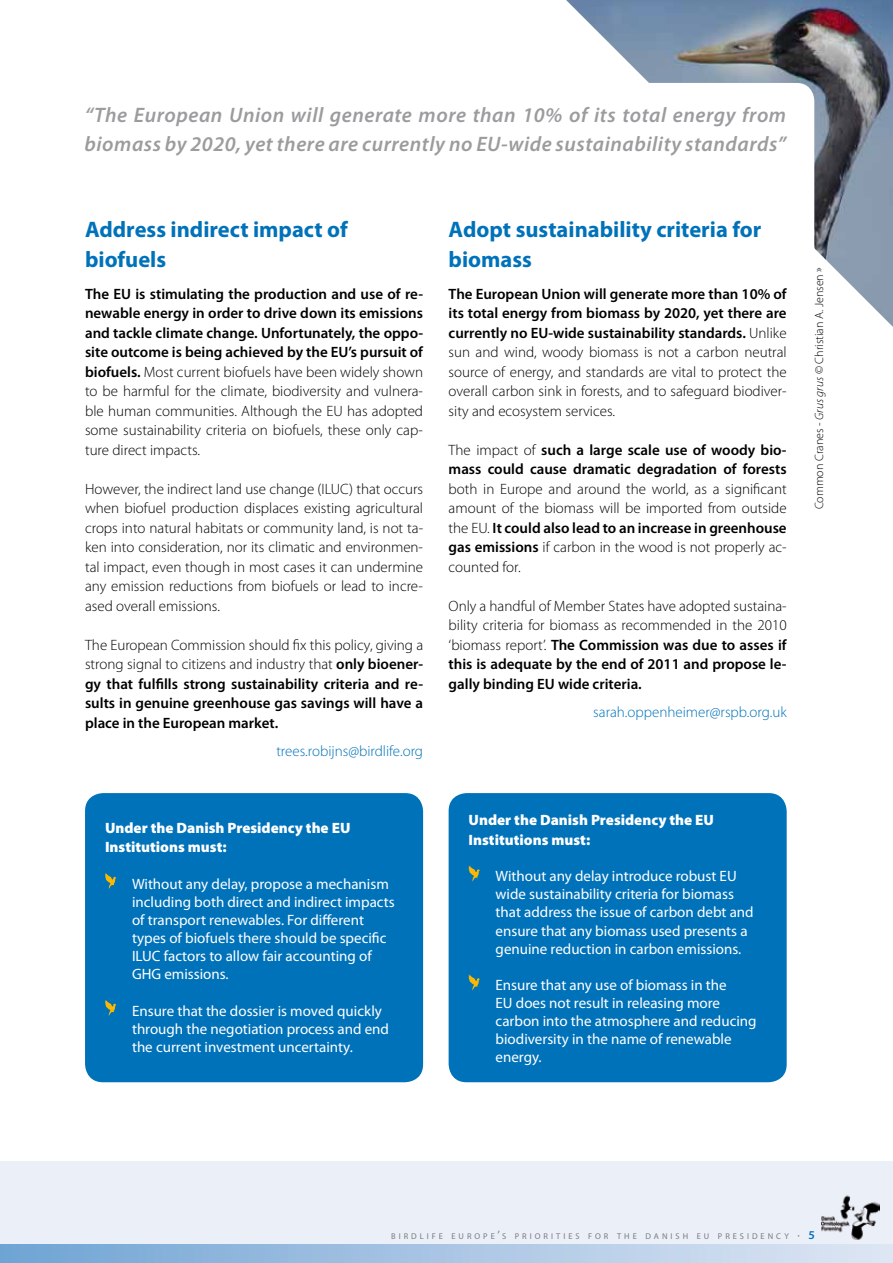
<style>
.page{position:relative;width:893px;height:1263px;background:#fff}
.page>*{position:absolute;margin:0;border:0;box-sizing:border-box;transform-origin:0 0}
.t1{font:700 22.5px/30px "Myriad Pro";color:#0072ba}
.t2{font:italic 600 21px/28.5px "Myriad Pro";letter-spacing:.025em;color:#9b9c9e}
.t3{font:300 15px/19.5px "Myriad Pro";color:#000;text-align:justify}
.t4{font:15px/18px "Myriad Pro";color:#fff}
.t5{font:600 15px/19.5px "Myriad Pro";color:#000;text-align:justify}
.t6{font:900 15px/19.5px "Myriad Pro";color:#fff}
.t7{font:300 15px "Myriad Pro";color:#0072ba}
.t8{font:300 12px "Myriad Pro";color:#000}
.t9{font:8.4px "Myriad Pro";letter-spacing:.355em;color:#7b7c7e}
.s1{font-weight:600}
.s2{font-weight:300}
.s3{font-style:italic}
.s4{font-size:12px}
.s5{font-weight:600;font-size:12px;color:#0072ba}
</style>
<div class="page">
<img style="left:566px;top:0;width:327px;height:327px">
<div style="left:0;top:1161px;width:893px;height:102px;background:#eaeff8"></div>
<div style="left:0;top:1245px;width:893px;height:18px;background:linear-gradient(to right,#71a4d4,#e0e7f4)"></div>
<div style="left:56px;top:83px;width:758px;height:193px;background:#fff;border-radius:18px"></div>
<img style="left:821px;top:1195px;width:59px;height:45px">
<div style="left:85px;top:793px;width:338px;height:289px;background:#0072ba;border-radius:18px"></div>
<div style="left:449px;top:793px;width:338px;height:289px;background:#0072ba;border-radius:18px"></div>
<svg style="left:105px;top:873px;width:11px;height:16px"></svg>
<svg style="left:105px;top:1000px;width:11px;height:16px"></svg>
<svg style="left:469px;top:865px;width:11px;height:16px"></svg>
<svg style="left:469px;top:974px;width:11px;height:16px"></svg>
<h2 class="t2" style="left:85px;top:100px;width:703px">“The European Union will generate more than 10% of its total energy from biomass by 2020, yet there are currently no EU-wide sustainability standards”</h2>
<h1 class="t1" style="left:85px;top:213px;width:264px">Address indirect impact of biofuels</h1>
<p class="t3" style="left:85px;top:284px;width:340px"><span class="s1">The EU is stimulating the production and use of re&shy;newable energy in order to drive down its emissions and tackle climate change. Unfortunately, the oppo&shy;site outcome is being achieved by the EU’s pursuit of biofuels.</span> Most current biofuels have been widely shown to be harmful for the climate, biodiversity and vulnera&shy;ble human communities. Although the EU has adopted some sustainability criteria on biofuels, these only cap&shy;ture direct impacts.</p>
<p class="t3" style="left:85px;top:479px;width:340px">However, the indirect land use change (ILUC) that occurs when biofuel production displaces existing agricultural crops into natural habitats or community land, is not ta&shy;ken into consideration, nor its climatic and environmen&shy;tal impact, even though in most cases it can undermine any emission reductions from biofuels or lead to incre&shy;ased overall emissions.</p>
<p class="t5" style="left:85px;top:635px;width:340px"><span class="s2">The European Commission should fix this policy, giving a strong signal to citizens and industry that</span> only bioener&shy;gy that fulfills strong sustainability criteria and re&shy;sults in genuine greenhouse gas savings will have a place in the European market.</p>
<p class="t7" style="left:276px;top:743px;width:148px">trees.robijns@birdlife.org</p>
<p class="t6" style="left:105px;top:818px;width:247px">Under the Danish Presidency the EU<br>Institutions must:</p>
<p class="t4" style="left:132px;top:875px;width:264px">Without any delay, propose a mechanism including both direct and indirect impacts of transport renewables. For different types of biofuels there should be specific ILUC factors to allow fair accounting of GHG emissions.</p>
<p class="t4" style="left:132px;top:1001px;width:258px">Ensure that the dossier is moved quickly through the negotiation process and end the current investment uncertainty.</p>
<h1 class="t1" style="left:449px;top:213px;width:314px">Adopt sustainability criteria for biomass</h1>
<p class="t3" style="left:449px;top:284px;width:340px"><span class="s1">The European Union will generate more than 10% of its total energy from biomass by 2020, yet there are currently no EU-wide sustainability standards.</span> Unlike sun and wind, woody biomass is not a carbon neutral source of energy, and standards are vital to protect the overall carbon sink in forests, and to safeguard biodiver&shy;sity and ecosystem services.</p>
<p class="t5" style="left:449px;top:440px;width:340px"><span class="s2">The impact of</span> such a large scale use of woody bio&shy;mass could cause dramatic degradation of forests</p>
<p class="t3" style="left:449px;top:479px;width:340px">both in Europe and around the world, as a significant amount of the biomass will be imported from outside the EU. <span class="s1">It could also lead to an increase in greenhouse gas emissions</span> if carbon in the wood is not properly ac&shy;counted for.</p>
<p class="t3" style="left:449px;top:596px;width:340px">Only a handful of Member States have adopted sustaina&shy;bility criteria for biomass as recommended in the 2010 ‘biomass report’. <span class="s1">The Commission was due to asses if this is adequate by the end of 2011 and propose le&shy;gally binding EU wide criteria.</span></p>
<p class="t7" style="left:593px;top:704px;width:195px">sarah.oppenheimer@rspb.org.uk</p>
<p class="t6" style="left:469px;top:810px;width:247px">Under the Danish Presidency the EU<br>Institutions must:</p>
<p class="t4" style="left:496px;top:867px;width:260px">Without any delay introduce robust EU wide sustainability criteria for biomass that address the issue of carbon debt and ensure that any biomass used presents a genuine reduction in carbon emissions.</p>
<p class="t4" style="left:496px;top:976px;width:263px">Ensure that any use of biomass in the<br>EU does not result in releasing more carbon into the atmosphere and reducing biodiversity in the name of renewable energy.</p>
<p class="t8" style="left:813px;top:509px;width:244px;rotate:-90deg">Common Cranes - <span class="s3">Grus grus</span> © Christian A. Jensen »</p>
<p class="t9" style="left:391px;top:1230px;width:425px">BIRDLIFE EUROPE<span class="s4">’</span>S PRIORITIES FOR THE DANISH EU PRESIDENCY <span class="s4">·</span> <span class="s5">5</span></p>
</div>
